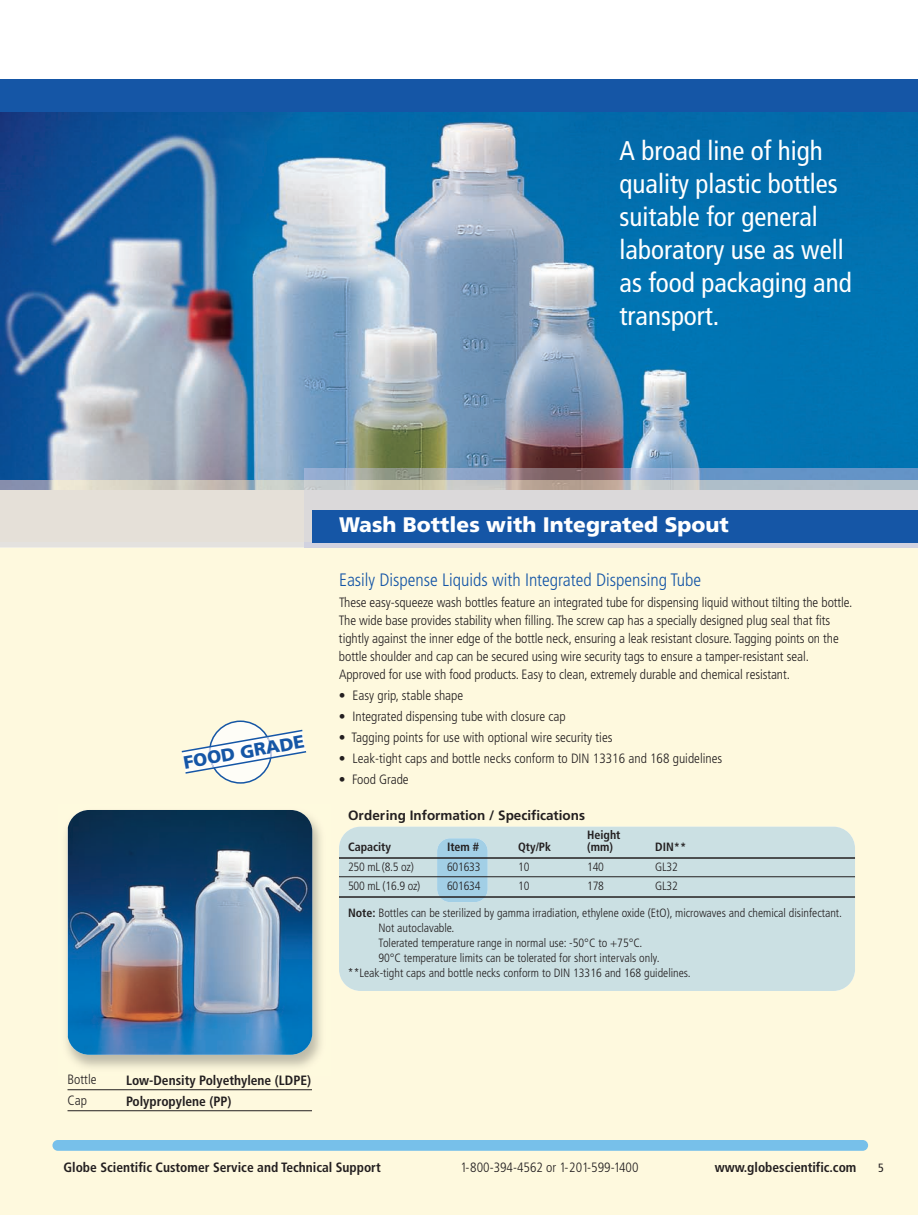
<style>
.page{position:relative;width:918px;height:1215px;background:#fff}
.page>*{position:absolute;margin:0;border:0;box-sizing:border-box;transform-origin:0 0}
.t1{font:condensed 27px/33px "Frutiger";color:#fff}
.t2{font:900 21px "Frutiger";color:#fff}
.t3{font:300 condensed 18px "Frutiger";color:#1556a6}
.t4{font:900 18px "Frutiger";color:#1556a6}
.t5{font:300 condensed 13.5px/18px "Frutiger";letter-spacing:-.005em;color:#231f20}
.t6{font:700 condensed 13.5px "Frutiger";color:#231f20}
.t7{font:700 13.5px "Frutiger";color:#231f20}
.t8{font:300 condensed 12px "Frutiger";color:#231f20}
.t9{font:700 condensed 12px "Frutiger";color:#231f20}
.t10{font:condensed 12px "Frutiger";color:#231f20}
.s1{font-weight:700}
</style>
<div class="page">
<div style="left:0;top:548px;width:918px;height:667px;background:#fef9de"></div>
<div style="left:52px;top:1140px;width:816px;height:11px;background:#77c0ea;border-radius:5px"></div>
<img style="left:0;top:112px;width:918px;height:369px">
<div style="left:339px;top:827px;width:516px;height:164px;background:#cbe0e3"></div>
<img style="left:59px;top:804px;width:271px;height:272px">
<img style="left:68px;top:810px;width:244px;height:245px">
<hr style="left:68px;top:1089px;width:244px;height:1px;background:#231f20">
<hr style="left:68px;top:1110px;width:244px;height:1px;background:#231f20">
<svg style="left:180px;top:721px;width:128px;height:63px"></svg>
<img style="left:305px;top:468px;width:613px;height:13px">
<img style="left:0;top:481px;width:918px;height:9px">
<svg style="left:0;top:542px;width:918px;height:6px;background:#e0dfe0"></svg>
<div style="left:305px;top:542px;width:613px;height:5px;background:#d1d2e0"></div>
<div style="left:0;top:490px;width:305px;height:52px;background:#e5e0d8"></div>
<div style="left:305px;top:490px;width:613px;height:52px;background:#dbd9da"></div>
<div style="left:312px;top:510px;width:606px;height:32px;background:#1556a6"></div>
<div style="left:0;top:79px;width:918px;height:33px;background:#1556a6"></div>
<svg style="left:437px;top:838px;width:51px;height:64px;background:#a3cde3"></svg>
<hr style="left:339px;top:857px;width:516px;height:2px;background:#231f20">
<hr style="left:339px;top:877px;width:516px;height:1px;background:#231f20">
<hr style="left:339px;top:896px;width:516px;height:2px;background:#231f20">
<h1 class="t1" style="left:620px;top:136px;width:234px">A broad line of high quality plastic bottles suitable for general laboratory use as well as food packaging and transport.</h1>
<h3 class="t4" style="left:182px;top:755px;width:124px;rotate:-10deg">FOOD GRADE</h3>
<h2 class="t2" style="left:339px;top:516px;width:391px">Wash Bottles with Integrated Spout</h2>
<h3 class="t3" style="left:339px;top:572px;width:364px">Easily Dispense Liquids with Integrated Dispensing Tube</h3>
<p class="t5" style="left:339px;top:594px;width:515px">These easy-squeeze wash bottles feature an integrated tube for dispensing liquid without tilting the bottle.<br>The wide base provides stability when filling. The screw cap has a specially designed plug seal that fits tightly against the inner edge of the bottle neck, ensuring a leak resistant closure. Tagging points on the bottle shoulder and cap can be secured using wire security tags to ensure a tamper-resistant seal.<br>Approved for use with food products. Easy to clean, extremely durable and chemical resistant.</p>
<p class="t5" style="left:339px;top:687px;width:126px">• Easy grip, stable shape</p>
<p class="t5" style="left:339px;top:708px;width:228px">• Integrated dispensing tube with closure cap</p>
<p class="t5" style="left:339px;top:729px;width:275px">• Tagging points for use with optional wire security ties</p>
<p class="t5" style="left:339px;top:750px;width:385px">• Leak-tight caps and bottle necks conform to DIN 13316 and 168 guidelines</p>
<p class="t5" style="left:339px;top:771px;width:71px">• Food Grade</p>
<p class="t7" style="left:348px;top:810px;width:239px">Ordering Information / Specifications</p>
<p class="t9" style="left:587px;top:830px;width:35px">Height</p>
<p class="t9" style="left:348px;top:842px;width:45px">Capacity</p>
<p class="t9" style="left:447px;top:842px;width:34px">Item #</p>
<p class="t9" style="left:518px;top:842px;width:35px">Qty/Pk</p>
<p class="t9" style="left:587px;top:842px;width:27px">(mm)</p>
<p class="t9" style="left:655px;top:842px;width:33px">DIN**</p>
<p class="t8" style="left:348px;top:862px;width:67px">250 mL (8.5 oz)</p>
<p class="t8" style="left:447px;top:862px;width:35px">601633</p>
<p class="t8" style="left:518px;top:862px;width:13px">10</p>
<p class="t8" style="left:587px;top:862px;width:18px">140</p>
<p class="t8" style="left:655px;top:862px;width:24px">GL32</p>
<p class="t8" style="left:348px;top:881px;width:74px">500 mL (16.9 oz)</p>
<p class="t8" style="left:447px;top:881px;width:35px">601634</p>
<p class="t8" style="left:518px;top:881px;width:13px">10</p>
<p class="t8" style="left:587px;top:881px;width:18px">178</p>
<p class="t8" style="left:655px;top:881px;width:24px">GL32</p>
<p class="t8" style="left:348px;top:908px;width:496px"><span class="s1">Note:</span> Bottles can be sterilized by gamma irradiation, ethylene oxide (EtO), microwaves and chemical disinfectant.</p>
<p class="t8" style="left:378px;top:923px;width:78px">Not autoclavable.</p>
<p class="t8" style="left:378px;top:938px;width:266px">Tolerated temperature range in normal use: -50°C to +75°C.</p>
<p class="t8" style="left:378px;top:953px;width:283px">90°C temperature limits can be tolerated for short intervals only.</p>
<p class="t8" style="left:348px;top:968px;width:344px">**Leak-tight caps and bottle necks conform to DIN 13316 and 168 guidelines.</p>
<p class="t5" style="left:68px;top:1071px;width:30px">Bottle</p>
<p class="t6" style="left:126px;top:1075px;width:187px">Low-Density Polyethylene (LDPE)</p>
<p class="t5" style="left:68px;top:1092px;width:21px">Cap</p>
<p class="t6" style="left:126px;top:1096px;width:107px">Polypropylene (PP)</p>
<p class="t6" style="left:63px;top:1162px;width:319px">Globe Scientific Customer Service and Technical Support</p>
<p class="t5" style="left:461px;top:1159px;width:180px">1-800-394-4562 or 1-201-599-1400</p>
<p class="t6" style="left:715px;top:1162px;width:143px">www.globescientific.com</p>
<p class="t10" style="left:878px;top:1163px;width:7px">5</p>
</div>
